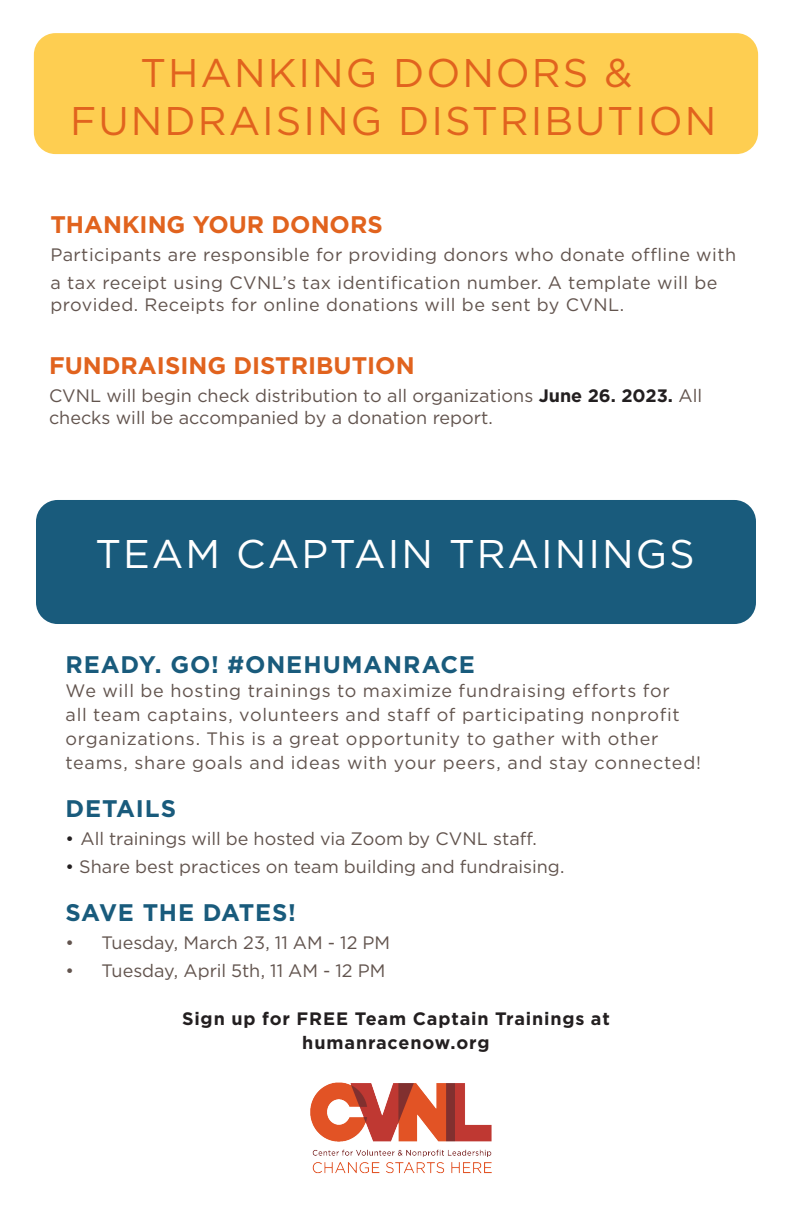
<style>
.page{position:relative;width:792px;height:1224px;background:#fff}
.page>*{position:absolute;margin:0;border:0;box-sizing:border-box;transform-origin:0 0}
.t1{font:40px/48px "Gotham";letter-spacing:.05em;color:#e1631e;text-align:center}
.t2{font:40px "Gotham";letter-spacing:.05em;color:#fff}
.t3{font:700 24px "Gotham";letter-spacing:.035em;color:#195b7c}
.t4{font:700 24px "Gotham";color:#e1631e}
.t5{font:18px/24px "Gotham";letter-spacing:.025em;color:#62544e}
.t6{font:18px/21.6px "Gotham";color:#62544e}
.t7{font:700 18px/24px "Gotham";letter-spacing:.045em;color:#231f20;text-align:center}
.s1{font-weight:700;color:#231f20}
.s2{color:#231f20}
</style>
<div class="page">
<div style="left:34px;top:33px;width:724px;height:121px;background:#fece51;border-radius:22px"></div>
<img style="left:310px;top:1082px;width:182px;height:92px">
<div style="left:36px;top:500px;width:720px;height:124px;background:#195b7c;border-radius:22px"></div>
<h1 class="t1" style="left:70px;top:48px;width:648px">THANKING DONORS &amp;<br>FUNDRAISING DISTRIBUTION</h1>
<h2 class="t4" style="left:50px;top:209px;width:334px">THANKING YOUR DONORS</h2>
<p class="t5" style="left:50px;top:241px;width:687px;line-height:28px">Participants are responsible for providing donors who donate offline with a tax receipt using CVNL’s tax identification number. A template will be</p>
<p class="t5" style="left:50px;top:292px;width:575px">provided. Receipts for online donations will be sent by CVNL.</p>
<h2 class="t4" style="left:49px;top:350px;width:367px">FUNDRAISING DISTRIBUTION</h2>
<p class="t6" style="left:49px;top:384px;width:655px">CVNL will begin check distribution to all organizations <span class="s1">June 26. 2023.</span> All checks will be accompanied by a donation report.</p>
<h1 class="t2" style="left:95px;top:529px;width:601px">TEAM CAPTAIN TRAININGS</h1>
<h2 class="t3" style="left:66px;top:649px;width:411px">READY. GO! #ONEHUMANRACE</h2>
<p class="t5" style="left:66px;top:678px;width:637px">We will be hosting trainings to maximize fundraising efforts for<br>all team captains, volunteers and staff of participating nonprofit organizations. This is a great opportunity to gather with other teams, share goals and ideas with your peers, and stay connected!</p>
<h2 class="t3" style="left:66px;top:793px;width:112px">DETAILS</h2>
<p class="t6" style="left:66px;top:828px;width:473px"><span class="s2">•</span> All trainings will be hosted via Zoom by CVNL staff.</p>
<p class="t6" style="left:66px;top:856px;width:500px"><span class="s2">•</span> Share best practices on team building and fundraising.</p>
<h2 class="t3" style="left:66px;top:897px;width:232px">SAVE THE DATES!</h2>
<p class="t6" style="left:66px;top:932px;width:326px">• Tuesday, March 23, 11 AM - 12 PM</p>
<p class="t6" style="left:66px;top:960px;width:321px">• Tuesday, April 5th, 11 AM - 12 PM</p>
<p class="t7" style="left:182px;top:1007px;width:429px">Sign up for FREE Team Captain Trainings at humanracenow.org</p>
</div>
